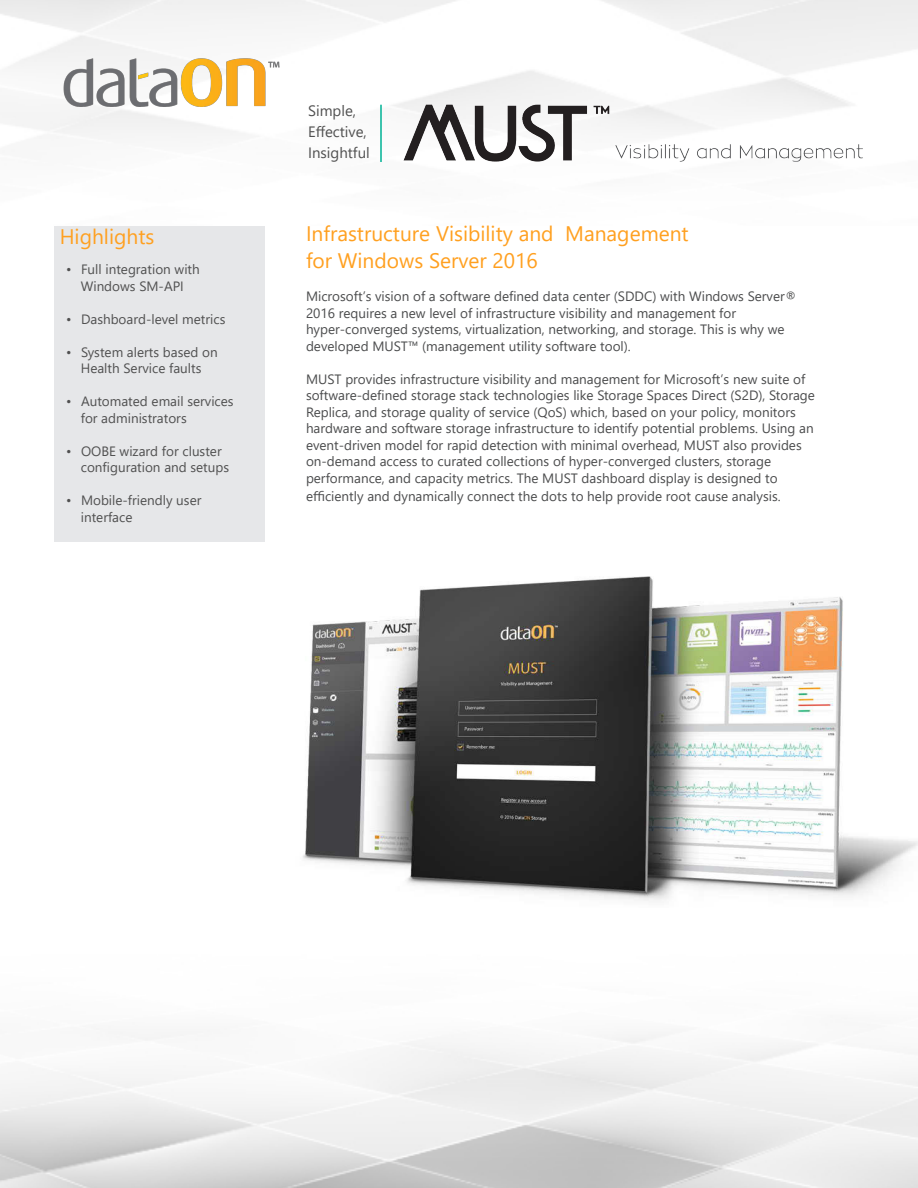
<style>
.page{position:relative;width:918px;height:1188px;background:#fff}
.page>*{position:absolute;margin:0;border:0;box-sizing:border-box;transform-origin:0 0}
.Headers{font:21px "Segoe UI";color:#ffa020}
.Adjective_Title{font:15px "Segoe UI";color:#505050}
.t1{font:13.5px/16.5px "Segoe UI";color:#4b4c4d}
.t2{font:13.5px "Segoe UI";color:#505050}
</style>
<div class="page">
<img style="left:303px;top:576px;width:615px;height:331px">
<hr style="left:380px;top:105px;width:2px;height:57px;background:#00b295">
<div style="left:54px;top:226px;width:211px;height:316px;background:#e6e7e9"></div>
<img style="left:54px;top:54px;width:232px;height:56px">
<img style="left:396px;top:105px;width:497px;height:62px">
<p class="Headers" style="left:60px;top:220px;width:96px">Highlights</p>
<p class="t2" style="left:66px;top:259px;width:135px">• Full integration with</p>
<p class="t2" style="left:81px;top:275px;width:105px">Windows SM-API</p>
<p class="t2" style="left:66px;top:308px;width:161px">• Dashboard-level metrics</p>
<p class="t2" style="left:66px;top:341px;width:153px">• System alerts based on</p>
<p class="t2" style="left:81px;top:358px;width:122px">Health Service faults</p>
<p class="t2" style="left:66px;top:391px;width:169px">• Automated email services</p>
<p class="t2" style="left:81px;top:407px;width:107px">for administrators</p>
<p class="t2" style="left:66px;top:440px;width:157px">• OOBE wizard for cluster</p>
<p class="t2" style="left:81px;top:457px;width:150px">configuration and setups</p>
<p class="t2" style="left:66px;top:490px;width:137px">• Mobile-friendly user</p>
<p class="t2" style="left:81px;top:506px;width:53px">interface</p>
<p class="Adjective_Title" style="left:308px;top:98px;width:50px">Simple,</p>
<p class="Adjective_Title" style="left:308px;top:119px;width:60px">Effective,</p>
<p class="Adjective_Title" style="left:308px;top:140px;width:63px">Insightful</p>
<p class="Headers" style="left:306px;top:217px;width:384px">Infrastructure Visibility and Management</p>
<p class="Headers" style="left:306px;top:244px;width:233px">for Windows Server 2016</p>
<p class="t1" style="left:306px;top:288px;width:492px">Microsoft’s vision of a software defined data center (SDDC) with Windows Server®<br>2016 requires a new level of infrastructure visibility and management for</p>
<p class="t1" style="left:306px;top:321px;width:480px">hyper-converged systems, virtualization, networking, and storage. This is why we</p>
<p class="t1" style="left:306px;top:337px;width:326px">developed MUST™ (management utility software tool).</p>
<p class="t1" style="left:306px;top:370px;width:510px">MUST provides infrastructure visibility and management for Microsoft’s new suite of software-defined storage stack technologies like Storage Spaces Direct (S2D), Storage Replica, and storage quality of service (QoS) which, based on your policy, monitors hardware and software storage infrastructure to identify potential problems. Using an event-driven model for rapid detection with minimal overhead, MUST also provides on-demand access to curated collections of hyper-converged clusters, storage</p>
<p class="t1" style="left:306px;top:469px;width:473px">performance, and capacity metrics. The MUST dashboard display is designed to</p>
<p class="t1" style="left:306px;top:487px;width:476px">efficiently and dynamically connect the dots to help provide root cause analysis.</p>
</div>
